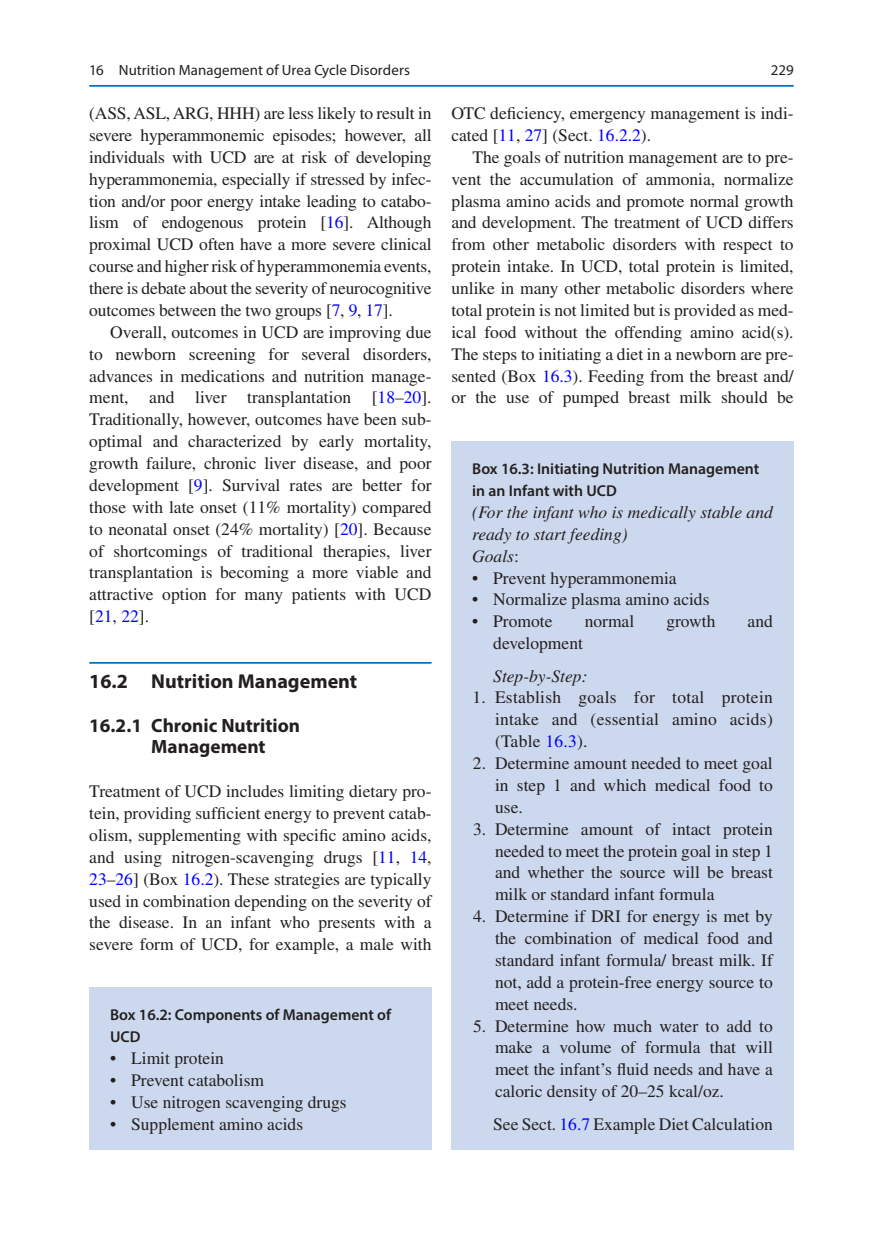
<style>
.page{position:relative;width:883px;height:1260px;background:#fff}
.page>*{position:absolute;margin:0;border:0;box-sizing:border-box;transform-origin:0 0}
.t1{font:700 20.12px "Myriad Pro";color:#231f20}
.t2{font:700 19.25px/21.9px "Myriad Pro";color:#231f20}
.t3{font:17.5px/21.9px "Times LT Std";color:#231f20;text-align:justify}
.t4{font:italic 17.5px/21.9px "Times LT Std";color:#231f20}
.t5{font:600 15.75px/21.9px "Myriad Pro";color:#231f20}
.t6{font:14.88px "Myriad Pro Regular 3";letter-spacing:.005em;color:#231f20}
.t7{font:14.88px "Myriad Pro";color:#231f20}
.s1{color:#00f}
.s2{font-style:normal}
</style>
<div class="page">
<hr style="left:89px;top:662px;width:343px;height:2px;background:#0073bc">
<div style="left:89px;top:988px;width:343px;height:162px;background:#ccd8ed"></div>
<div style="left:451px;top:442px;width:343px;height:708px;background:#ccd8ed"></div>
<hr style="left:89px;top:85px;width:705px;height:2px;background:#0073bc">
<p class="t6" style="left:89px;top:61px;width:322px">16 Nutrition Management of Urea Cycle Disorders</p>
<p class="t3" style="left:89px;top:102px;width:344px">(ASS, ASL, ARG, HHH) are less likely to result in severe hyperammonemic episodes; however, all individuals with UCD are at risk of developing hyperammonemia, especially if stressed by infec&shy;tion and/or poor energy intake leading to catabo&shy;lism of endogenous protein [<span class="s1">16</span>]. Although proximal UCD often have a more severe clinical course and higher risk of hyperammonemia events, there is debate about the severity of neurocognitive outcomes between the two groups [<span class="s1">7</span>, <span class="s1">9</span>, <span class="s1">17</span>].</p>
<p class="t3" style="left:89px;top:321px;width:344px;text-indent:21px">Overall, outcomes in UCD are improving due to newborn screening for several disorders, advances in medications and nutrition manage&shy;ment, and liver transplantation [<span class="s1">18</span>–<span class="s1">20</span>].<br>Traditionally, however, outcomes have been sub&shy;optimal and characterized by early mortality, growth failure, chronic liver disease, and poor development [<span class="s1">9</span>]. Survival rates are better for those with late onset (11% mortality) compared to neonatal onset (24% mortality) [<span class="s1">20</span>]. Because of shortcomings of traditional therapies, liver transplantation is becoming a more viable and attractive option for many patients with UCD [<span class="s1">21</span>, <span class="s1">22</span>].</p>
<p class="t1" style="left:89px;top:668px;width:270px">16.2 Nutrition Management</p>
<p class="t2" style="left:151px;top:713px;width:150px;text-indent:-62px">16.2.1 Chronic Nutrition<br>Management</p>
<p class="t3" style="left:89px;top:780px;width:344px">Treatment of UCD includes limiting dietary pro&shy;tein, providing sufficient energy to prevent catab&shy;olism, supplementing with specific amino acids, and using nitrogen-scavenging drugs [<span class="s1">11</span>, <span class="s1">14</span>, <span class="s1">23</span>–<span class="s1">26</span>] (Box <span class="s1">16.2</span>). These strategies are typically used in combination depending on the severity of the disease. In an infant who presents with a severe form of UCD, for example, a male with</p>
<p class="t5" style="left:110px;top:1004px;width:283px">Box 16.2: Components of Management of<br>UCD</p>
<p class="t3" style="left:110px;top:1047px;width:115px">• Limit protein</p>
<p class="t3" style="left:110px;top:1069px;width:155px">• Prevent catabolism</p>
<p class="t3" style="left:110px;top:1091px;width:238px">• Use nitrogen scavenging drugs</p>
<p class="t3" style="left:110px;top:1113px;width:195px">• Supplement amino acids</p>
<p class="t7" style="left:771px;top:61px;width:24px">229</p>
<p class="t3" style="left:451px;top:102px;width:344px">OTC deficiency, emergency management is indi&shy;cated [<span class="s1">11</span>, <span class="s1">27</span>] (Sect. <span class="s1">16.2.2</span>).</p>
<p class="t3" style="left:451px;top:146px;width:344px;text-indent:21px">The goals of nutrition management are to pre&shy;vent the accumulation of ammonia, normalize plasma amino acids and promote normal growth and development. The treatment of UCD differs from other metabolic disorders with respect to protein intake. In UCD, total protein is limited, unlike in many other metabolic disorders where total protein is not limited but is provided as med&shy;ical food without the offending amino acid(s).<br>The steps to initiating a diet in a newborn are pre&shy;sented (Box <span class="s1">16.3</span>). Feeding from the breast and/ or the use of pumped breast milk should be</p>
<p class="t5" style="left:472px;top:458px;width:289px">Box 16.3: Initiating Nutrition Management in an Infant with UCD</p>
<p class="t4" style="left:472px;top:501px;width:302px">(For the infant who is medically stable and ready to start feeding)<br>Goals<span class="s2">:</span></p>
<p class="t3" style="left:472px;top:567px;width:206px">• Prevent hyperammonemia</p>
<p class="t3" style="left:472px;top:589px;width:239px">• Normalize plasma amino acids</p>
<p class="t3" style="left:472px;top:610px;width:82px">• Promote</p>
<p class="t3" style="left:585px;top:610px;width:51px">normal</p>
<p class="t3" style="left:666px;top:610px;width:51px">growth</p>
<p class="t3" style="left:748px;top:610px;width:27px">and</p>
<p class="t3" style="left:493px;top:632px;width:91px">development</p>
<p class="t4" style="left:493px;top:665px;width:96px">Step-by-Step:</p>
<p class="t3" style="left:495px;top:687px;width:279px;text-indent:-22px">1. Establish goals for total protein intake and (essential amino acids) (Table <span class="s1">16.3</span>).</p>
<p class="t3" style="left:495px;top:752px;width:279px;text-indent:-22px">2. Determine amount needed to meet goal in step 1 and which medical food to use.</p>
<p class="t3" style="left:495px;top:818px;width:279px;text-indent:-22px">3. Determine amount of intact protein needed to meet the protein goal in step 1 and whether the source will be breast milk or standard infant formula</p>
<p class="t3" style="left:495px;top:905px;width:279px;text-indent:-22px">4. Determine if DRI for energy is met by the combination of medical food and standard infant formula/ breast milk. If not, add a protein-free energy source to meet needs.</p>
<p class="t3" style="left:495px;top:1015px;width:279px;text-indent:-22px">5. Determine how much water to add to make a volume of formula that will meet the infant’s fluid needs and have a caloric density of 20–25 kcal/oz.</p>
<p class="t3" style="left:493px;top:1113px;width:281px">See Sect. <span class="s1">16.7</span> Example Diet Calculation</p>
</div>
